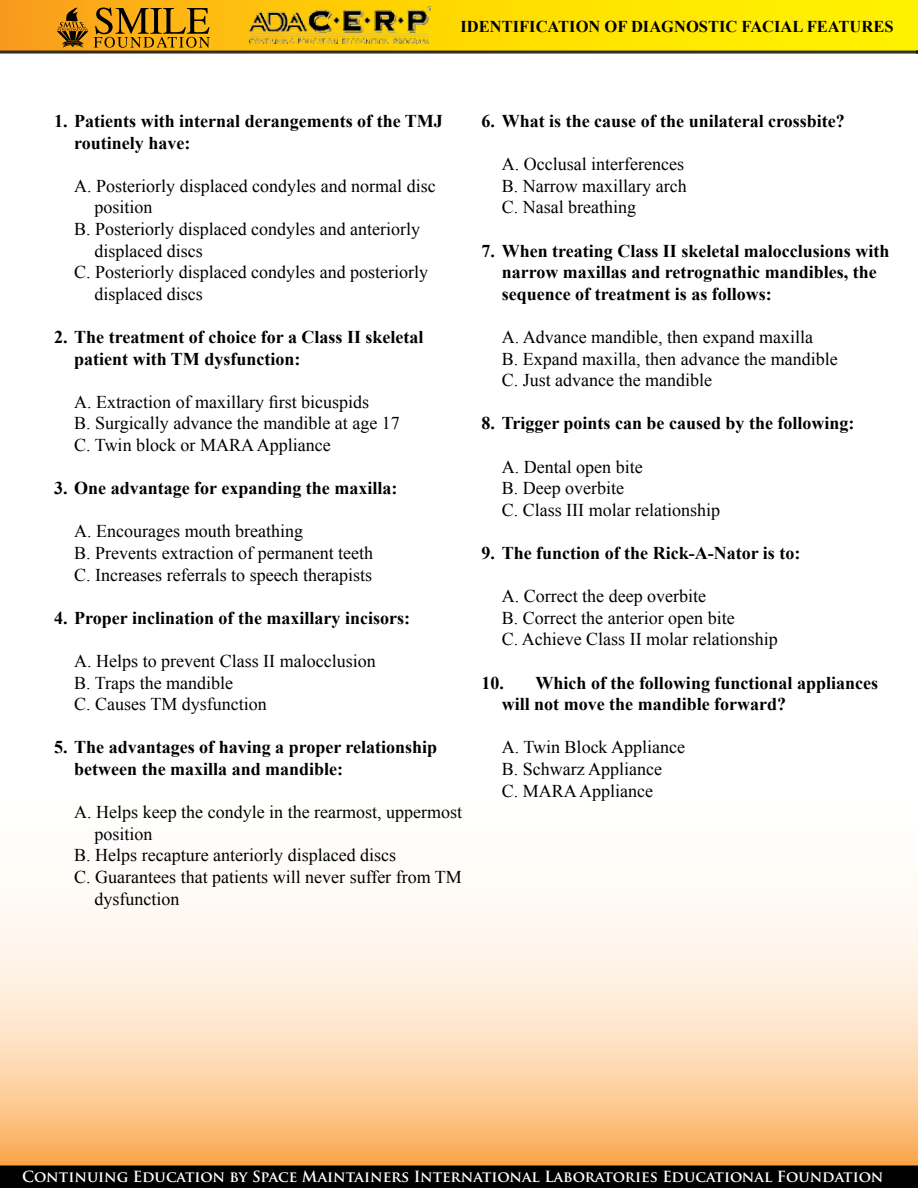
<style>
.page{position:relative;width:918px;height:1188px;background:#fff}
.page>*{position:absolute;margin:0;border:0;box-sizing:border-box;transform-origin:0 0}
.t1{font:18px/21.6px "Times New Roman";color:#000}
.t2{font:700 18px/21.6px "Times New Roman";color:#000}
.t3{font:700 16.5px/19.8px "Times New Roman";color:#000;text-align:center}
.t4{font:700 15px "Trajan Pro";color:#fff}
</style>
<div class="page">
<svg style="left:0;top:903px;width:918px;height:262px"></svg>
<div style="left:0;top:1165px;width:918px;height:23px;background:#000"></div>
<svg style="left:0;top:0;width:918px;height:51px"></svg>
<hr style="left:0;top:51px;width:918px;height:3px;background:#000">
<svg style="left:57px;top:7px;width:31px;height:41px"></svg>
<svg style="left:94px;top:8px;width:116px;height:40px"></svg>
<img style="left:250px;top:7px;width:181px;height:36px">
<p class="t3" style="left:500px;top:7px;width:306px">HOW FUNCTIONAL APPLIANCES CAN<br>IMPROVE TMJ HEALTH</p>
<p class="t3" style="left:460px;top:16px;width:435px">IDENTIFICATION OF DIAGNOSTIC FACIAL FEATURES</p>
<p class="t2" style="left:74px;top:110px;width:370px;text-indent:-20px">1. Patients with internal derangements of the TMJ routinely have:</p>
<p class="t1" style="left:74px;top:175px;width:363px">A. Posteriorly displaced condyles and normal disc</p>
<p class="t1" style="left:94px;top:196px;width:60px">position</p>
<p class="t1" style="left:74px;top:218px;width:347px">B. Posteriorly displaced condyles and anteriorly</p>
<p class="t1" style="left:94px;top:239px;width:110px">displaced discs</p>
<p class="t1" style="left:74px;top:261px;width:355px">C. Posteriorly displaced condyles and posteriorly</p>
<p class="t1" style="left:94px;top:283px;width:110px">displaced discs</p>
<p class="t2" style="left:74px;top:326px;width:351px;text-indent:-20px">2. The treatment of choice for a Class II skeletal patient with TM dysfunction:</p>
<p class="t1" style="left:74px;top:391px;width:327px">A. Extraction of maxillary first bicuspids<br>B. Surgically advance the mandible at age 17<br>C. Twin block or MARA Appliance</p>
<p class="t2" style="left:54px;top:477px;width:345px">3. One advantage for expanding the maxilla:</p>
<p class="t1" style="left:74px;top:520px;width:300px">A. Encourages mouth breathing<br>B. Prevents extraction of permanent teeth<br>C. Increases referrals to speech therapists</p>
<p class="t2" style="left:54px;top:606px;width:358px">4. Proper inclination of the maxillary incisors:</p>
<p class="t1" style="left:74px;top:650px;width:303px">A. Helps to prevent Class II malocclusion<br>B. Traps the mandible<br>C. Causes TM dysfunction</p>
<p class="t2" style="left:74px;top:736px;width:365px;text-indent:-20px">5. The advantages of having a proper relationship between the maxilla and mandible:</p>
<p class="t1" style="left:74px;top:801px;width:389px">A. Helps keep the condyle in the rearmost, uppermost</p>
<p class="t1" style="left:94px;top:823px;width:60px">position</p>
<p class="t1" style="left:74px;top:844px;width:323px">B. Helps recapture anteriorly displaced discs</p>
<p class="t1" style="left:74px;top:866px;width:389px">C. Guarantees that patients will never suffer from TM</p>
<p class="t1" style="left:94px;top:887px;width:86px">dysfunction</p>
<p class="t2" style="left:482px;top:110px;width:365px">6. What is the cause of the unilateral crossbite?</p>
<p class="t1" style="left:502px;top:153px;width:186px">A. Occlusal interferences<br>B. Narrow maxillary arch<br>C. Nasal breathing</p>
<p class="t2" style="left:502px;top:239px;width:389px;text-indent:-20px">7. When treating Class II skeletal malocclusions with narrow maxillas and retrognathic mandibles, the sequence of treatment is as follows:</p>
<p class="t1" style="left:502px;top:326px;width:337px">A. Advance mandible, then expand maxilla<br>B. Expand maxilla, then advance the mandible<br>C. Just advance the mandible</p>
<p class="t2" style="left:482px;top:412px;width:375px">8. Trigger points can be caused by the following:</p>
<p class="t1" style="left:502px;top:455px;width:220px">A. Dental open bite<br>B. Deep overbite<br>C. Class III molar relationship</p>
<p class="t2" style="left:482px;top:542px;width:320px">9. The function of the Rick-A-Nator is to:</p>
<p class="t1" style="left:502px;top:585px;width:277px">A. Correct the deep overbite<br>B. Correct the anterior open bite<br>C. Achieve Class II molar relationship</p>
<p class="t2" style="left:502px;top:671px;width:378px;text-indent:-20px">10. Which of the following functional appliances will not move the mandible forward?</p>
<p class="t1" style="left:502px;top:736px;width:185px">A. Twin Block Appliance<br>B. Schwarz Appliance<br>C. MARA Appliance</p>
<p class="t4" style="left:22px;top:1167px;width:863px">Continuing Education by Space Maintainers International Laboratories Educational Foundation</p>
</div>
